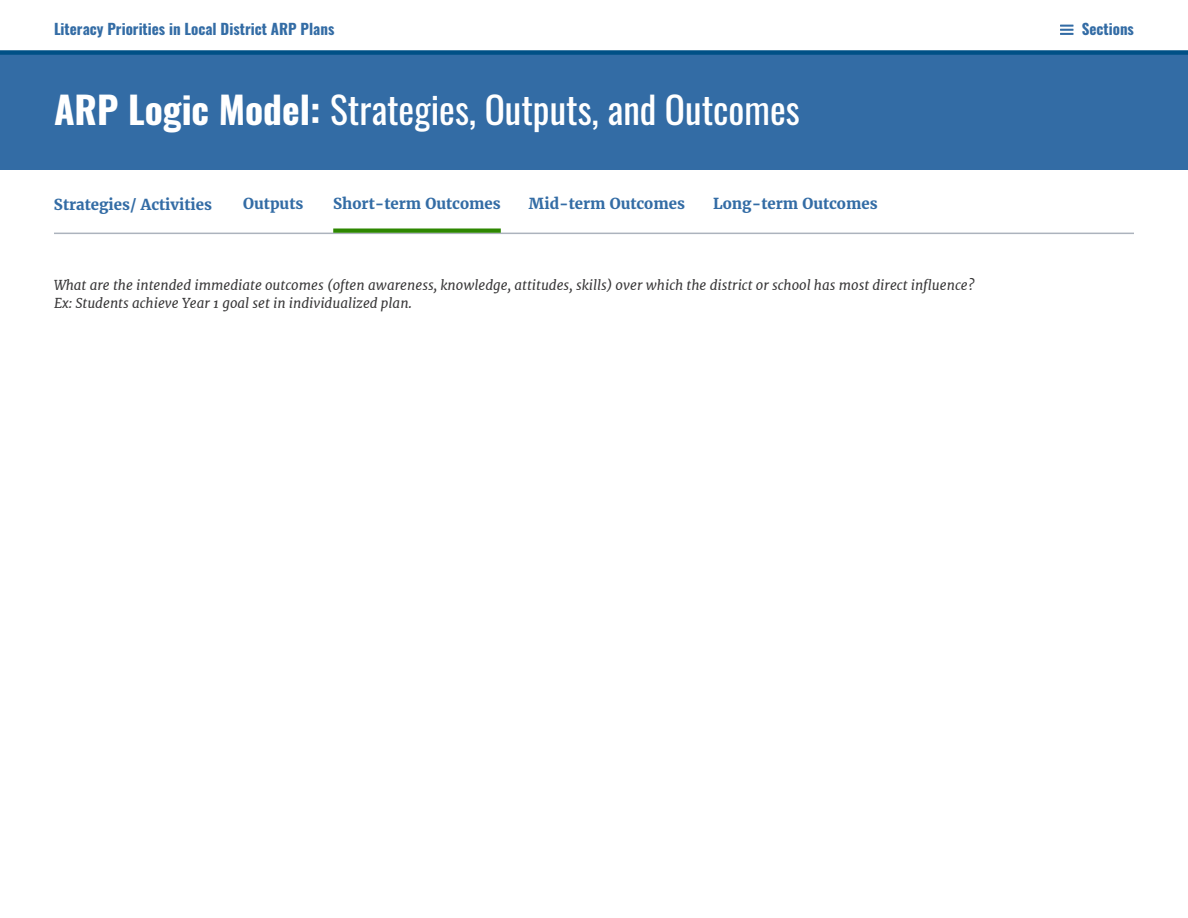
<style>
.page{position:relative;width:1188px;height:918px;background:#fff}
.page>*{position:absolute;margin:0;border:0;box-sizing:border-box;transform-origin:0 0}
.H1-_tagged_as_H2{font:37.5px "Oswald";color:#fff}
.tabs-h1{font:700 15px "Merriweather";color:#336ca5}
.t1{font:700 15px "Oswald";color:#336ca5}
.t2{font:italic 13.5px/18px "Merriweather";color:#373637}
.s1{font-weight:700}
</style>
<div class="page">
<div style="left:0;top:53px;width:1188px;height:117px;background:#336ca5"></div>
<hr style="left:54px;top:233px;width:1080px;height:1px;background:#acb3bd">
<svg style="left:333px;top:229px;width:168px;height:4px"></svg>
<div style="left:0;top:50px;width:1188px;height:5px;background:#005086"></div>
<svg style="left:1060px;top:25px;width:14px;height:10px"></svg>
<p class="t1" style="left:54px;top:21px;width:282px">Literacy Priorities in Local District ARP Plans</p>
<p class="t1" style="left:1082px;top:21px;width:54px">Sections</p>
<h2 class="H1-_tagged_as_H2" style="left:54px;top:77px;width:747px"><span class="s1">ARP Logic Model:</span> Strategies, Outputs, and Outcomes</h2>
<p class="tabs-h1" style="left:54px;top:194px;width:160px">Strategies/ Activities</p>
<p class="tabs-h1" style="left:243px;top:194px;width:62px">Outputs</p>
<p class="tabs-h1" style="left:529px;top:194px;width:158px">Mid-term Outcomes</p>
<p class="tabs-h1" style="left:713px;top:194px;width:166px">Long-term Outcomes</p>
<h1 class="tabs-h1" style="left:333px;top:194px;width:169px">Short-term Outcomes</h1>
<p class="t2" style="left:54px;top:276px;width:922px">What are the intended immediate outcomes (often awareness, knowledge, attitudes, skills) over which the district or school has most direct influence?<br>Ex: Students achieve Year 1 goal set in individualized plan.</p>
</div>
